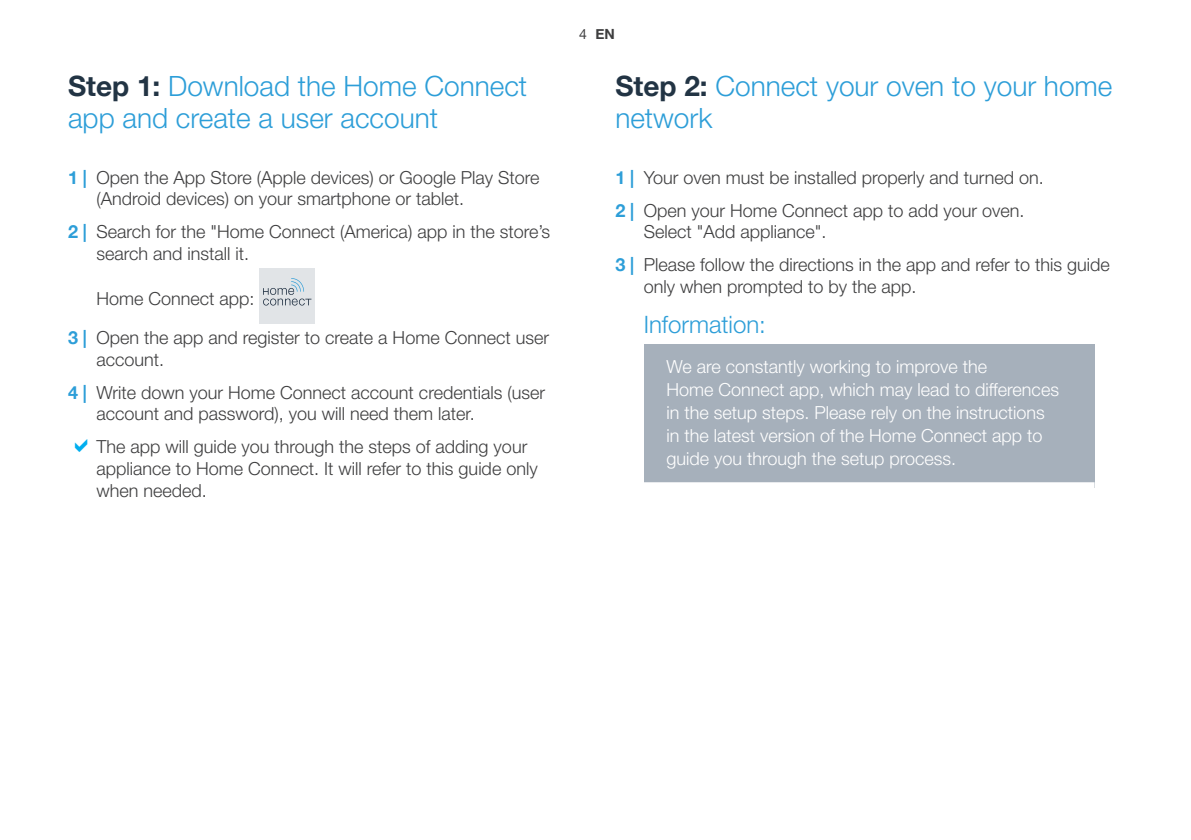
<style>
.page{position:relative;width:1191px;height:840px;background:#fff}
.page>*{position:absolute;margin:0;border:0;box-sizing:border-box;transform-origin:0 0}
.t1{font:300 28px/32px "Helvetica Neue";color:#2d9ed8}
.t2{font:300 24px "Helvetica Neue";color:#2d9ed8}
.t3{font:300 18px/33px "Helvetica Neue";color:#3e3e3f}
.t4{font:300 18px/23px "Helvetica Neue";color:#fff}
.t5{font:700 14px "Helvetica Neue";color:#3e3e3f}
.s1{font-weight:700;color:#223444}
.s2{font-weight:700;color:#2d9ed8}
.s3{font-weight:400}
</style>
<div class="page">
<div style="left:643px;top:344px;width:451px;height:143px;background:#a6b0bb"></div>
<div style="left:643px;top:482px;width:451px;height:10px;background:#fff"></div>
<div style="left:259px;top:268px;width:56px;height:55px;background:#e1e4e7"></div>
<svg style="left:263px;top:278px;width:48px;height:27px"></svg>
<h1 class="t1" style="left:68px;top:68px;width:461px"><span class="s1">Step 1:</span> Download the Home Connect app and create a user account</h1>
<p class="t3" style="left:96px;top:165px;width:444px;line-height:21.6px;text-indent:-28px"><span class="s2">1 |</span> Open the App Store (Apple devices) or Google Play Store (Android devices) on your smartphone or tablet.</p>
<p class="t3" style="left:96px;top:220px;width:455px;line-height:21.6px;text-indent:-28px"><span class="s2">2 |</span> Search for the "Home Connect (America) app in the store’s search and install it.</p>
<p class="t3" style="left:68px;top:278px;width:482px;line-height:38.6px;text-indent:28px">Home Connect app:<br><span class="s2">3 |</span> Open the app and register to create a Home Connect user</p>
<p class="t3" style="left:68px;top:341px;width:478px;text-indent:28px">account.<br><span class="s2">4 |</span> Write down your Home Connect account credentials (user</p>
<p class="t3" style="left:96px;top:396px;width:432px">account and password), you will need them later.<br>The app will guide you through the steps of adding your</p>
<p class="t3" style="left:96px;top:456px;width:443px;line-height:21.6px">appliance to Home Connect. It will refer to this guide only when needed.</p>
<p class="t5" style="left:579px;top:23px;width:37px"><span class="s3">4</span> EN</p>
<h1 class="t1" style="left:615px;top:68px;width:498px"><span class="s1">Step 2:</span> Connect your oven to your home network</h1>
<p class="t3" style="left:615px;top:159px;width:430px"><span class="s2">1 |</span> Your oven must be installed properly and turned on.<br><span class="s2">2 |</span> Open your Home Connect app to add your oven.</p>
<p class="t3" style="left:615px;top:214px;width:496px;text-indent:28px">Select "Add appliance".<br><span class="s2">3 |</span> Please follow the directions in the app and refer to this guide</p>
<p class="t3" style="left:643px;top:268px;width:274px">only when prompted to by the app.</p>
<h2 class="t2" style="left:643px;top:305px;width:124px">Information:</h2>
<p class="t4" style="left:666px;top:353px;width:394px">We are constantly working to improve the<br>Home Connect app, which may lead to differences in the setup steps. Please rely on the instructions in the latest version of the Home Connect app to guide you through the setup process.</p>
</div>
